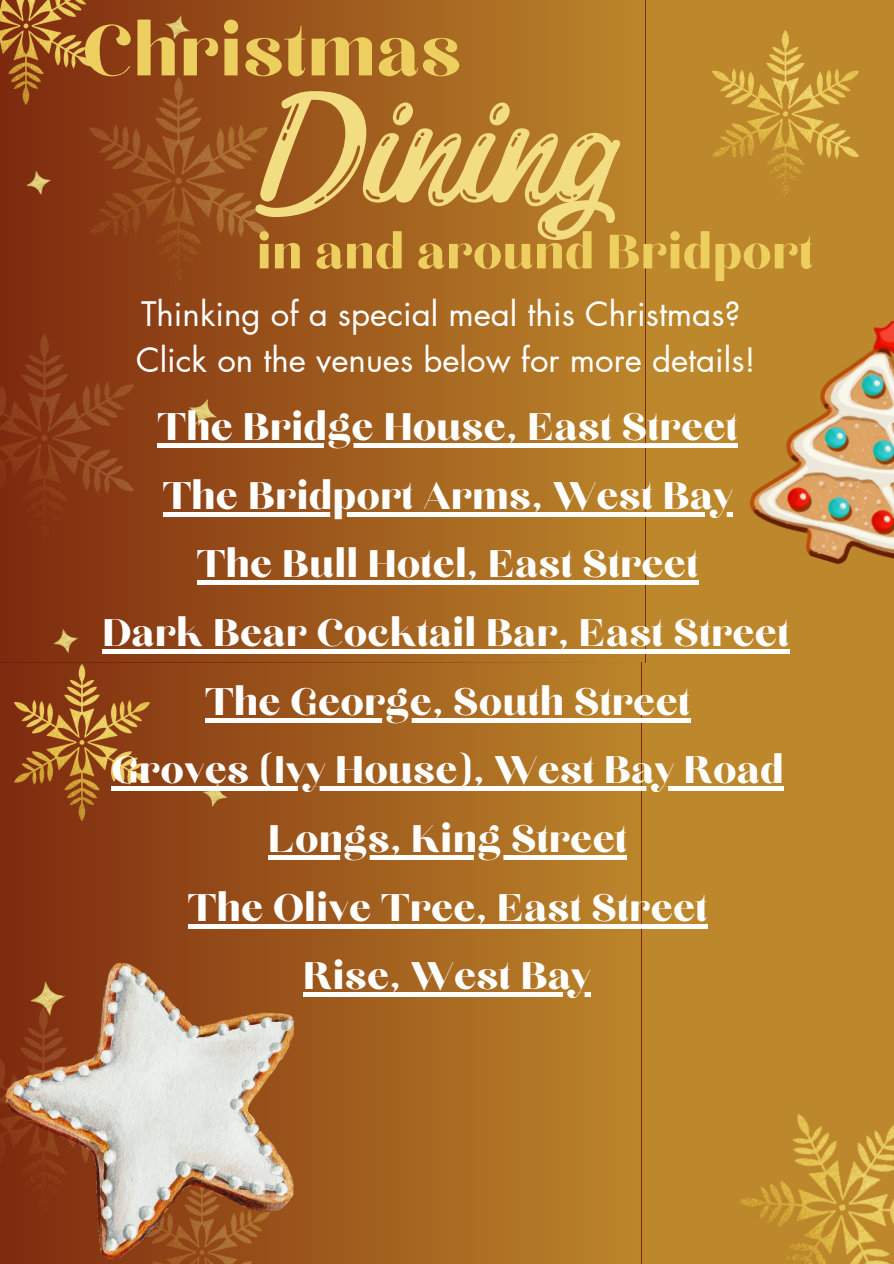
<style>
.page{position:relative;width:894px;height:1264px;background:#fff}
.page>*{position:absolute;margin:0;border:0;box-sizing:border-box;transform-origin:0 0}
.t1{font:150px "RTL Kawthar Regular";color:#f3dd82}
.t2{font:90px "Chloe";color:#edcf5f}
.t3{font:60px "Chloe";color:#edcf5f}
.t4{font:48px "Chloe";color:#fff}
.t5{font:33px "Futura LT Pro";color:#fff}
</style>
<div class="page">
<div style="left:0;top:0;width:893px;height:1263px;background:#bd872b"></div>
<svg style="left:0;top:0;width:644px;height:662px"></svg>
<div style="left:0;top:663px;width:641px;height:600px;background:linear-gradient(to right,#7e2a0e,#bc862b)"></div>
<img style="left:14px;top:664px;width:135px;height:157px">
<img style="left:740px;top:1114px;width:153px;height:149px">
<img style="left:712px;top:30px;width:145px;height:167px">
<img style="left:0;top:0;width:93px;height:104px">
<img style="left:184px;top:389px;width:40px;height:43px">
<img style="left:23px;top:163px;width:31px;height:35px">
<img style="left:50px;top:621px;width:32px;height:35px">
<img style="left:200px;top:775px;width:32px;height:35px">
<img style="left:162px;top:7px;width:33px;height:37px">
<img style="left:749px;top:320px;width:144px;height:245px">
<img style="left:5px;top:963px;width:288px;height:295px">
<div style="left:197px;top:580px;width:501px;height:5px;background:#fff"></div>
<hr style="left:205px;top:718px;width:485px;height:4px;background:#fff">
<hr style="left:163px;top:512px;width:569px;height:4px;background:#fff">
<div style="left:157px;top:443px;width:580px;height:5px;background:#fff"></div>
<div style="left:102px;top:649px;width:687px;height:5px;background:#fff"></div>
<div style="left:111px;top:786px;width:672px;height:5px;background:#fff"></div>
<hr style="left:188px;top:924px;width:519px;height:4px;background:#fff">
<div style="left:303px;top:992px;width:287px;height:5px;background:#fff"></div>
<svg style="left:268px;top:855px;width:359px;height:4px"></svg>
<p class="t2" style="left:83px;top:8px;width:380px">Christmas</p>
<p class="t1" style="left:266px;top:64px;width:357px">Dining</p>
<p class="t3" style="left:256px;top:224px;width:558px">in and around Bridport</p>
<p class="t5" style="left:141px;top:298px;width:601px">Thinking of a special meal this Christmas?</p>
<p class="t5" style="left:136px;top:345px;width:621px">Click on the venues below for more details!</p>
<p class="t4" style="left:157px;top:404px;width:581px">The Bridge House, East Street</p>
<p class="t4" style="left:163px;top:473px;width:571px">The Bridport Arms, West Bay</p>
<p class="t4" style="left:197px;top:541px;width:503px">The Bull Hotel, East Street</p>
<p class="t4" style="left:102px;top:610px;width:688px">Dark Bear Cocktail Bar, East Street</p>
<p class="t4" style="left:205px;top:679px;width:486px">The George, South Street</p>
<p class="t4" style="left:111px;top:747px;width:674px">Groves (Ivy House), West Bay Road</p>
<p class="t4" style="left:268px;top:816px;width:360px">Longs, King Street</p>
<p class="t4" style="left:188px;top:884px;width:521px">The Olive Tree, East Street</p>
<p class="t4" style="left:303px;top:953px;width:289px">Rise, West Bay</p>
</div>
